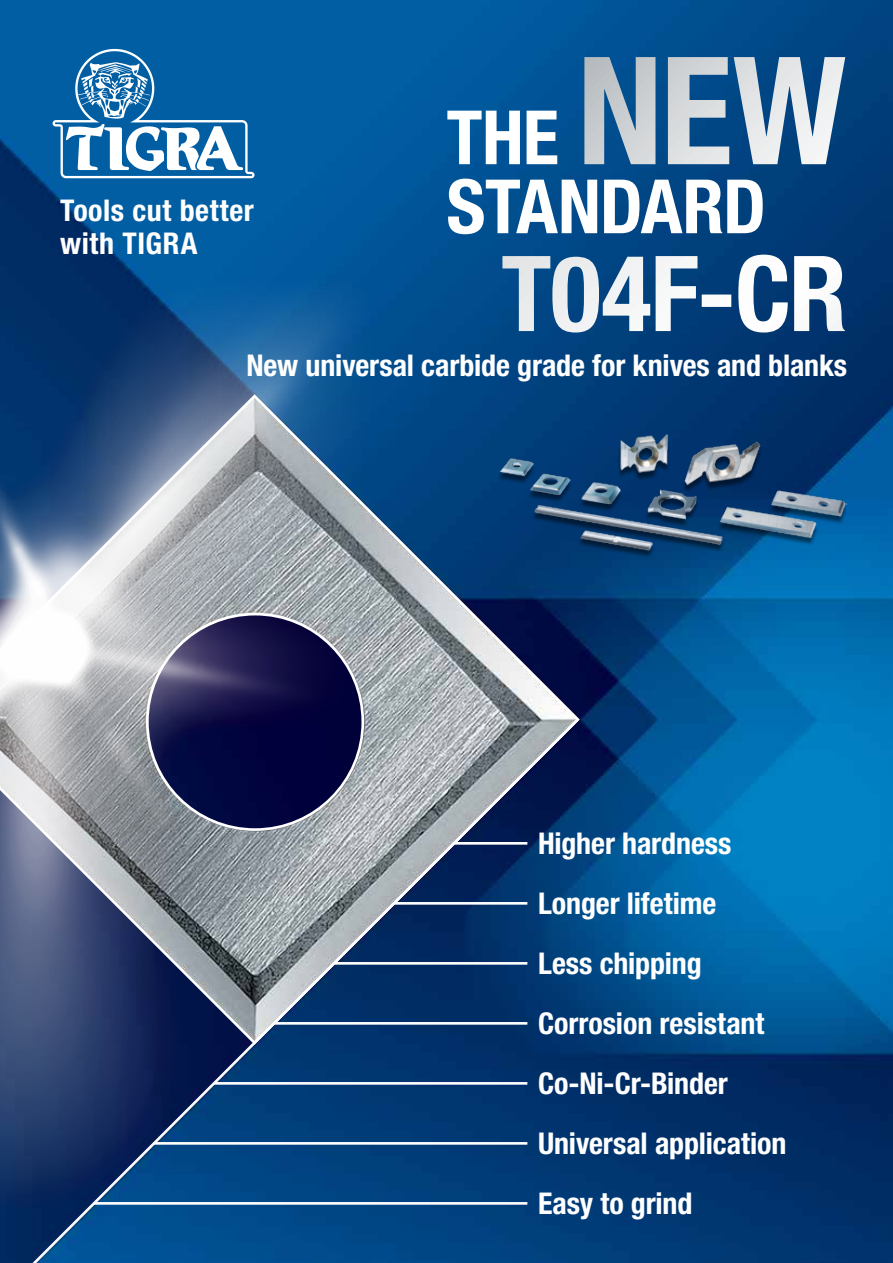
<style>
.page{position:relative;width:893px;height:1263px;background:#fff}
.page>*{position:absolute;margin:0;border:0;box-sizing:border-box;transform-origin:0 0}
.t1{font:700 condensed 105px "Helvetica Neue";letter-spacing:-.01em;color:#fff}
.t2{font:700 condensed 75px/69px "Helvetica Neue";letter-spacing:-.01em;color:#fff}
.t3{font:700 condensed 30px/60px "Helvetica Neue";letter-spacing:-.005em;color:#fff}
.t4{font:700 condensed 30px/33px "Helvetica Neue";letter-spacing:.02em;color:#fff}
.s1{font-size:150px}
</style>
<div class="page">
<img style="left:0;top:0;width:893px;height:1263px">
<svg style="left:374px;top:392px;width:208px;height:324px;background:#40648b"></svg>
<svg style="left:374px;top:716px;width:208px;height:547px;background:#224b7a"></svg>
<hr style="left:454px;top:842px;width:73px;height:3px;background:#fff">
<hr style="left:394px;top:902px;width:133px;height:3px;background:#fff">
<hr style="left:334px;top:962px;width:193px;height:3px;background:#fff">
<hr style="left:274px;top:1022px;width:253px;height:3px;background:#fff">
<hr style="left:214px;top:1082px;width:313px;height:3px;background:#fff">
<hr style="left:154px;top:1142px;width:373px;height:3px;background:#fff">
<hr style="left:94px;top:1202px;width:433px;height:3px;background:#fff">
<svg style="left:53px;top:49px;width:202px;height:129px"></svg>
<div style="left:497px;top:438px;width:350px;height:121px;background:#000;opacity:.5"></div>
<img style="left:498px;top:432px;width:348px;height:119px">
<img style="left:0;top:277px;width:374px;height:986px">
<h2 class="t2" style="left:446px;top:102px;width:401px">THE <span class="s1">NEW<br></span>STANDARD</h2>
<h1 class="t1" style="left:501px;top:230px;width:348px">T04F-CR</h1>
<p class="t3" style="left:246px;top:335px;width:602px">New universal carbide grade for knives and blanks</p>
<p class="t4" style="left:60px;top:193px;width:195px">Tools cut better with TIGRA</p>
<p class="t3" style="left:538px;top:813px;width:250px">Higher hardness<br>Longer lifetime<br>Less chipping<br>Corrosion resistant<br>Co-Ni-Cr-Binder<br>Universal application<br>Easy to grind</p>
</div>
